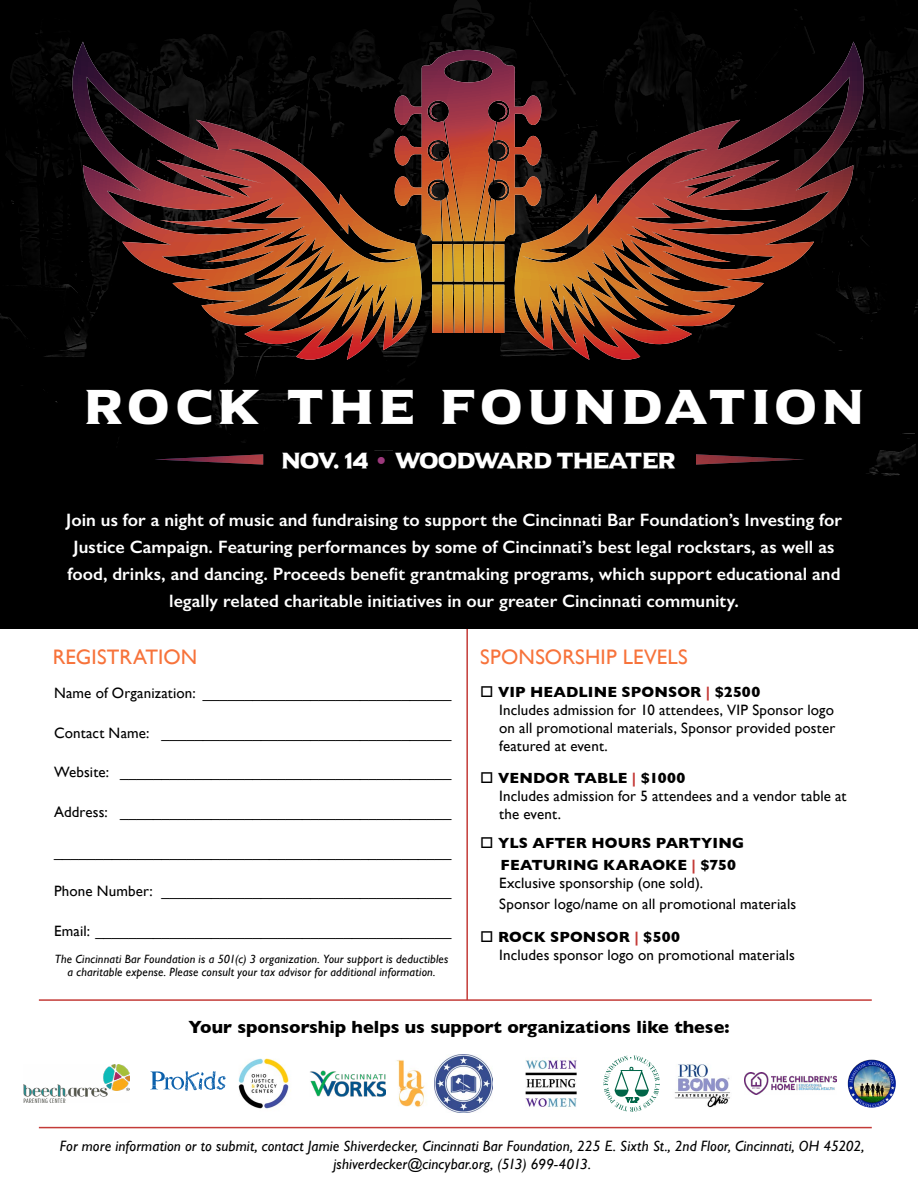
<style>
.page{position:relative;width:918px;height:1188px;background:#fff}
.page>*{position:absolute;margin:0;border:0;box-sizing:border-box;transform-origin:0 0}
.t1{font:48.15px "Universal Serif";letter-spacing:.135em;color:#fff}
.t2{font:22.2px "Universal Serif";letter-spacing:-.015em;color:#fff}
.t3{font:21px "Gill Sans";letter-spacing:.005em;color:#f7733b}
.t4{font:600 18px/27px "Gill Sans";color:#fff;text-align:center}
.t5{font:700 18px "Gill Sans";color:#000}
.t6{font:15px/18px "Gill Sans";letter-spacing:.01em;color:#000}
.t7{font:italic 15px/18px "Gill Sans";letter-spacing:.005em;color:#000;text-align:center}
.t8{font:700 15px/21.6px "Gill Sans";letter-spacing:.005em;color:#000}
.t9{font:italic 12px/13.5px "Gill Sans";letter-spacing:.015em;color:#000;text-align:center}
.s1{color:#9c397c}
.s2{font-weight:700}
.s3{font-weight:700;color:#c43b38}
.s4{color:#c43b38}
</style>
<div class="page">
<img style="left:744px;top:1073px;width:93px;height:21px">
<svg style="left:604px;top:1055px;width:56px;height:57px"></svg>
<svg style="left:150px;top:1071px;width:76px;height:20px"></svg>
<img style="left:310px;top:1071px;width:76px;height:26px">
<img style="left:396px;top:1060px;width:39px;height:47px">
<img style="left:674px;top:1064px;width:56px;height:44px">
<img style="left:848px;top:1060px;width:48px;height:48px;border-radius:24px">
<img style="left:24px;top:1064px;width:105px;height:39px">
<img style="left:435px;top:1055px;width:57px;height:57px">
<img style="left:238px;top:1058px;width:51px;height:51px">
<img style="left:525px;top:1060px;width:52px;height:47px">
<hr style="left:466px;top:629px;width:2px;height:371px;background:#c43b38">
<hr style="left:39px;top:999px;width:833px;height:2px;background:#c43b38">
<hr style="left:39px;top:1127px;width:833px;height:1px;background:#c43b38">
<div style="left:0;top:0;width:918px;height:629px;background:#000"></div>
<img style="left:0;top:0;width:918px;height:475px">
<svg style="left:54px;top:42px;width:828px;height:318px"></svg>
<svg style="left:154px;top:454px;width:651px;height:11px"></svg>
<h1 class="t1" style="left:83px;top:379px;width:781px">ROCK THE FOUNDATION</h1>
<h2 class="t2" style="left:281px;top:448px;width:395px">NOV. 14 <span class="s1">•</span> WOODWARD THEATER</h2>
<p class="t4" style="left:66px;top:507px;width:777px">Join us for a night of music and fundraising to support the Cincinnati Bar Foundation’s Investing for Justice Campaign. Featuring performances by some of Cincinnati’s best legal rockstars, as well as food, drinks, and dancing. Proceeds benefit grantmaking programs, which support educational and legally related charitable initiatives in our greater Cincinnati community.</p>
<h3 class="t3" style="left:53px;top:645px;width:146px">REGISTRATION</h3>
<p class="t6" style="left:54px;top:684px;width:399px">Name of Organization: ______________________________</p>
<p class="t6" style="left:54px;top:724px;width:399px">Contact Name: ___________________________________</p>
<p class="t6" style="left:54px;top:763px;width:399px">Website: ________________________________________</p>
<p class="t6" style="left:54px;top:803px;width:399px">Address: ________________________________________</p>
<p class="t6" style="left:54px;top:842px;width:399px">________________________________________________</p>
<p class="t6" style="left:54px;top:882px;width:399px">Phone Number: ___________________________________</p>
<p class="t6" style="left:54px;top:922px;width:399px">Email: ___________________________________________</p>
<p class="t9" style="left:55px;top:952px;width:395px">The Cincinnati Bar Foundation is a 501(c) 3 organization. Your support is deductibles a charitable expense. Please consult your tax advisor for additional information.</p>
<h3 class="t3" style="left:480px;top:645px;width:209px">SPONSORSHIP LEVELS</h3>
<p class="t6" style="left:499px;top:683px;width:338px;text-indent:-19px">□ <span class="s2">VIP HEADLINE SPONSOR</span> <span class="s3">|</span> <span class="s2">$2500<br></span>Includes admission for 10 attendees, VIP Sponsor logo on all promotional materials, Sponsor provided poster featured at event.</p>
<p class="t6" style="left:499px;top:769px;width:349px;text-indent:-19px">□ <span class="s2">VENDOR TABLE</span> <span class="s3">|</span> <span class="s2">$1000<br></span>Includes admission for 5 attendees and a vendor table at the event.</p>
<p class="t8" style="left:501px;top:832px;width:245px;text-indent:-20px">□ YLS AFTER HOURS PARTYING<br>FEATURING KARAOKE <span class="s4">|</span> $750</p>
<p class="t6" style="left:499px;top:872px;width:299px;line-height:21.6px">Exclusive sponsorship (one sold).<br>Sponsor logo/name on all promotional materials</p>
<p class="t6" style="left:499px;top:927px;width:297px;text-indent:-19px">□ <span class="s2">ROCK SPONSOR</span> <span class="s3">|</span> <span class="s2">$500<br></span>Includes sponsor logo on promotional materials</p>
<p class="t5" style="left:189px;top:1012px;width:542px">Your sponsorship helps us support organizations like these:</p>
<p class="t7" style="left:60px;top:1137px;width:806px">For more information or to submit, contact Jamie Shiverdecker, Cincinnati Bar Foundation, 225 E. Sixth St., 2nd Floor, Cincinnati, OH 45202, jshiverdecker@cincybar.org, (513) 699-4013.</p>
</div>
